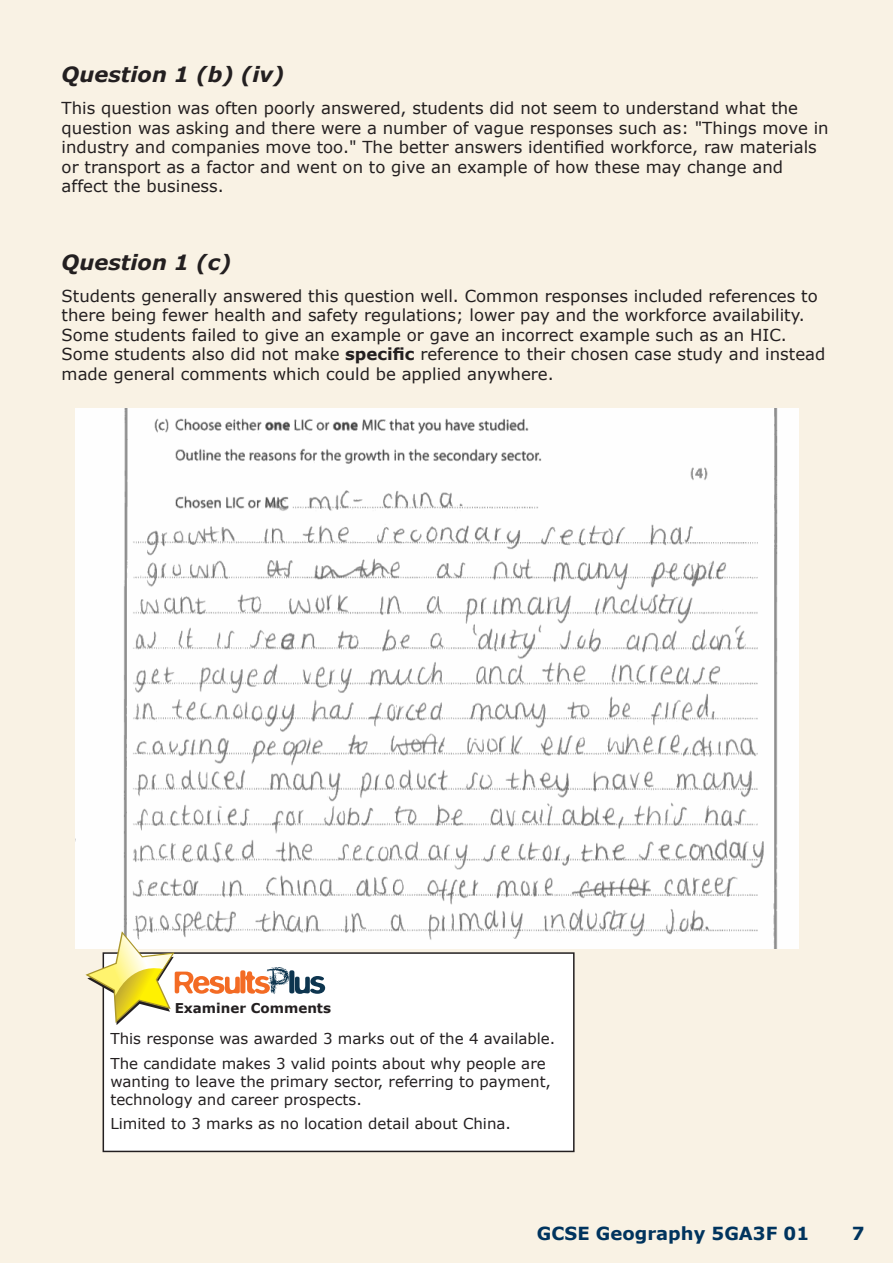
<style>
.page{position:relative;width:893px;height:1263px;background:#f9f2e4}
.page>*{position:absolute;margin:0;border:0;box-sizing:border-box;transform-origin:0 0}
.t1{font:italic 700 21px "Verdana";color:#231f20}
.t2{font:700 18px "Verdana";color:#00345e}
.t3{font:16.5px/19.5px "Verdana";color:#231f20}
.t4{font:15px/24.3px "Verdana";color:#231f20}
.t5{font:700 13.5px "Verdana";color:#231f20}
.s1{font-weight:700}
</style>
<div class="page">
<img style="left:76px;top:408px;width:722px;height:540px">
<div style="left:103px;top:953px;width:471px;height:198px;background:#fff"></div>
<div style="left:103px;top:952px;width:472px;height:200px;border:2px solid #231f20"></div>
<svg style="left:84px;top:931px;width:241px;height:94px"></svg>
<p class="t1" style="left:62px;top:61px;width:224px">Question 1 (b) (iv)</p>
<p class="t3" style="left:62px;top:98px;width:768px">This question was often poorly answered, students did not seem to understand what the question was asking and there were a number of vague responses such as: "Things move in industry and companies move too." The better answers identified workforce, raw materials or transport as a factor and went on to give an example of how these may change and affect the business.</p>
<p class="t1" style="left:62px;top:248px;width:171px">Question 1 (c)</p>
<p class="t3" style="left:62px;top:285px;width:765px">Students generally answered this question well. Common responses included references to there being fewer health and safety regulations; lower pay and the workforce availability.<br>Some students failed to give an example or gave an incorrect example such as an HIC.<br>Some students also did not make <span class="s1">specific</span> reference to their chosen case study and instead made general comments which could be applied anywhere.</p>
<p class="t5" style="left:175px;top:999px;width:158px">Examiner Comments</p>
<p class="t4" style="left:110px;top:1026px;width:446px">This response was awarded 3 marks out of the 4 available.<br>The candidate makes 3 valid points about why people are</p>
<p class="t4" style="left:110px;top:1072px;width:442px;line-height:18px">wanting to leave the primary sector, referring to payment, technology and career prospects.</p>
<p class="t4" style="left:110px;top:1111px;width:402px">Limited to 3 marks as no location detail about China.</p>
<p class="t2" style="left:537px;top:1222px;width:274px">GCSE Geography 5GA3F 01</p>
<p class="t2" style="left:852px;top:1222px;width:14px">7</p>
</div>
